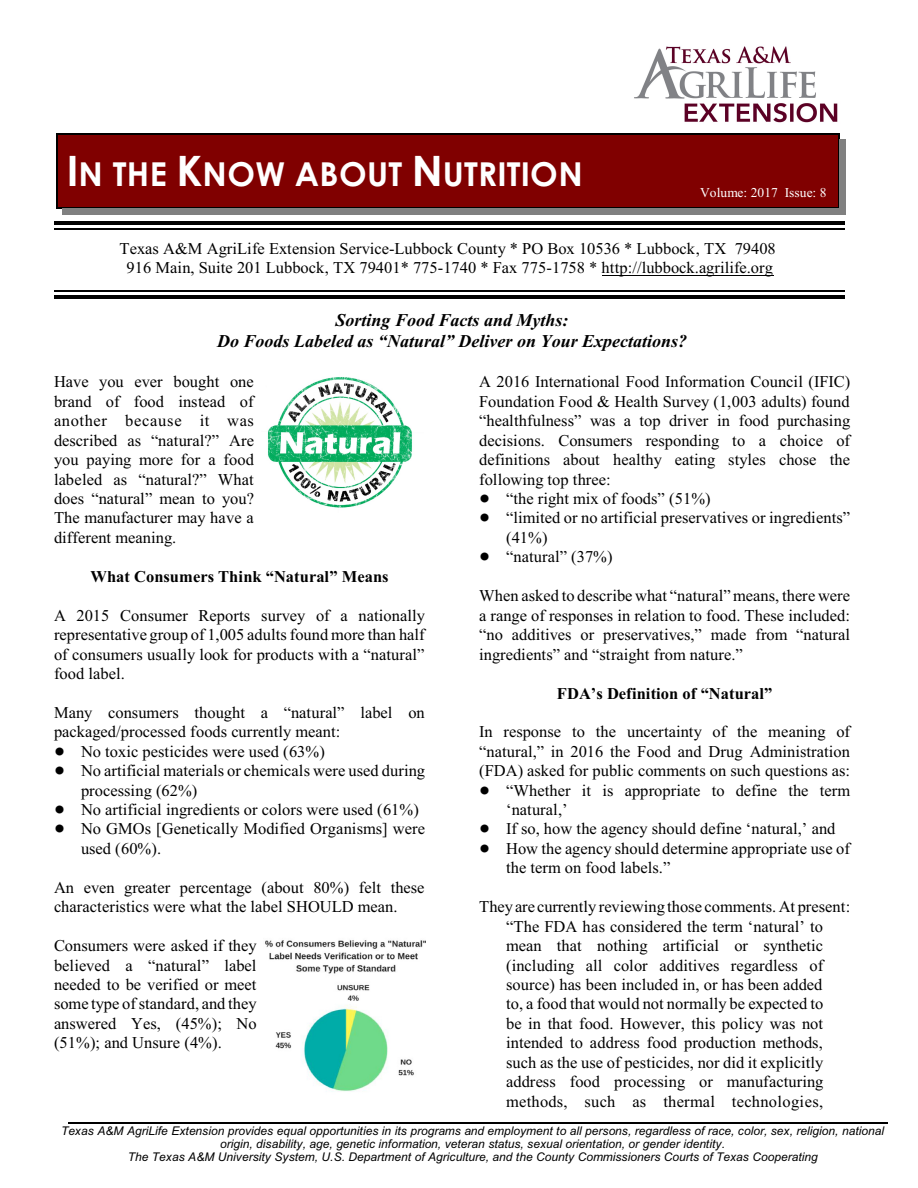
<style>
.page{position:relative;width:918px;height:1188px;background:#fff}
.page>*{position:absolute;margin:0;border:0;box-sizing:border-box;transform-origin:0 0}
.t1{font:700 33px "Century Gothic";letter-spacing:.01em;color:#fff}
.t2{font:italic 700 18px/20.9px "Times New Roman";color:#000;text-align:center}
.t3{font:16.5px/19.5px "Times New Roman";color:#000;text-align:justify}
.t4{font:700 16.5px "Times New Roman";color:#000}
.t5{font:13.5px "Times New Roman";letter-spacing:.005em;color:#fff}
.t6{font:italic 12px/12.6px "Arial";color:#000;text-align:center}
.s1{font-size:42px}
</style>
<div class="page">
<img style="left:268px;top:377px;width:144px;height:131px">
<img style="left:265px;top:940px;width:161px;height:152px">
<img style="left:632px;top:46px;width:208px;height:88px">
<div style="left:57px;top:134px;width:783px;height:75px;background:#800000"></div>
<hr style="left:57px;top:134px;width:1px;height:75px;background:#000">
<hr style="left:838px;top:134px;width:2px;height:75px;background:#000">
<hr style="left:57px;top:134px;width:782px;height:1px;background:#000">
<hr style="left:57px;top:208px;width:782px;height:1px;background:#000">
<div style="left:840px;top:140px;width:6px;height:75px;background:#808080"></div>
<div style="left:63px;top:209px;width:783px;height:6px;background:#808080"></div>
<hr style="left:602px;top:275px;width:171px;height:1px;background:#000">
<hr style="left:55px;top:228px;width:790px;height:1px;background:#000">
<hr style="left:55px;top:291px;width:790px;height:1px;background:#000">
<hr style="left:55px;top:221px;width:790px;height:4px;background:#000">
<hr style="left:55px;top:295px;width:790px;height:4px;background:#000">
<hr style="left:68px;top:1123px;width:820px;height:1px;background:#000">
<h1 class="t1" style="left:67px;top:161px;width:517px"><span class="s1">I</span>N THE <span class="s1">K</span>NOW ABOUT <span class="s1">N</span>UTRITION</h1>
<p class="t5" style="left:700px;top:187px;width:128px">Volume: 2017 Issue: 8</p>
<p class="t3" style="left:120px;top:240px;width:658px;text-align:center">Texas A&amp;M AgriLife Extension Service-Lubbock County * PO Box 10536 * Lubbock, TX 79408<br>916 Main, Suite 201 Lubbock, TX 79401* 775-1740 * Fax 775-1758 * http://lubbock.agrilife.org</p>
<p class="t2" style="left:217px;top:311px;width:472px">Sorting Food Facts and Myths:<br>Do Foods Labeled as “Natural” Deliver on Your Expectations?</p>
<p class="t3" style="left:54px;top:374px;width:202px">Have you ever bought one brand of food instead of another because it was described as “natural?” Are you paying more for a food labeled as “natural?” What does “natural” mean to you?<br>The manufacturer may have a different meaning.</p>
<p class="t4" style="left:91px;top:571px;width:300px">What Consumers Think “Natural” Means</p>
<p class="t3" style="left:54px;top:607px;width:373px">A 2015 Consumer Reports survey of a nationally representative group of 1,005 adults found more than half of consumers usually look for products with a “natural” food label.</p>
<p class="t3" style="left:54px;top:704px;width:372px">Many consumers thought a “natural” label on</p>
<p class="t3" style="left:54px;top:724px;width:288px">packaged/processed foods currently meant:</p>
<p class="t3" style="left:81px;top:743px;width:245px">No toxic pesticides were used (63%)</p>
<p class="t3" style="left:81px;top:762px;width:346px">No artificial materials or chemicals were used during</p>
<p class="t3" style="left:81px;top:782px;width:118px">processing (62%)</p>
<p class="t3" style="left:81px;top:801px;width:339px">No artificial ingredients or colors were used (61%)</p>
<p class="t3" style="left:81px;top:821px;width:346px">No GMOs [Genetically Modified Organisms] were</p>
<p class="t3" style="left:81px;top:840px;width:82px">used (60%).</p>
<p class="t3" style="left:54px;top:879px;width:372px">An even greater percentage (about 80%) felt these characteristics were what the label SHOULD mean.</p>
<p class="t3" style="left:54px;top:937px;width:204px">Consumers were asked if they believed a “natural” label needed to be verified or meet some type of standard, and they answered Yes, (45%); No (51%); and Unsure (4%).</p>
<p class="t3" style="left:479px;top:374px;width:373px">A 2016 International Food Information Council (IFIC)</p>
<p class="t3" style="left:479px;top:393px;width:372px">Foundation Food &amp; Health Survey (1,003 adults) found</p>
<p class="t3" style="left:479px;top:413px;width:373px">“healthfulness” was a top driver in food purchasing</p>
<p class="t3" style="left:479px;top:432px;width:372px">decisions. Consumers responding to a choice of</p>
<p class="t3" style="left:479px;top:451px;width:372px">definitions about healthy eating styles chose the</p>
<p class="t3" style="left:479px;top:471px;width:133px">following top three:</p>
<p class="t3" style="left:506px;top:490px;width:206px">“the right mix of foods” (51%)</p>
<p class="t3" style="left:506px;top:510px;width:346px">“limited or no artificial preservatives or ingredients”</p>
<p class="t3" style="left:506px;top:529px;width:43px">(41%)</p>
<p class="t3" style="left:506px;top:549px;width:108px">“natural” (37%)</p>
<p class="t3" style="left:479px;top:588px;width:373px">When asked to describe what “natural” means, there were a range of responses in relation to food. These included: “no additives or preservatives,” made from “natural ingredients” and “straight from nature.”</p>
<p class="t4" style="left:557px;top:688px;width:217px">FDA’s Definition of “Natural”</p>
<p class="t3" style="left:479px;top:724px;width:372px">In response to the uncertainty of the meaning of</p>
<p class="t3" style="left:479px;top:743px;width:372px">“natural,” in 2016 the Food and Drug Administration</p>
<p class="t3" style="left:479px;top:762px;width:373px">(FDA) asked for public comments on such questions as:</p>
<p class="t3" style="left:506px;top:782px;width:346px">“Whether it is appropriate to define the term</p>
<p class="t3" style="left:506px;top:801px;width:63px">‘natural,’</p>
<p class="t3" style="left:506px;top:821px;width:331px">If so, how the agency should define ‘natural,’ and</p>
<p class="t3" style="left:506px;top:840px;width:345px">How the agency should determine appropriate use of</p>
<p class="t3" style="left:506px;top:860px;width:166px">the term on food labels.”</p>
<p class="t3" style="left:479px;top:899px;width:373px;text-align:center">Theyare currently reviewing those comments. At present: “The FDA has considered the term ‘natural’ to<br>mean that nothing artificial or synthetic (including all color additives regardless of<br>source) has been included in, or has been added<br>to, a food that would not normally be expected to<br>be in that food. However, this policy was not intended to address food production methods,<br>such as the use of pesticides, nor did it explicitly<br>address food processing or manufacturing methods, such as thermal technologies,</p>
<p class="t6" style="left:61px;top:1126px;width:825px">Texas A&amp;M AgriLife Extension provides equal opportunities in its programs and employment to all persons, regardless of race, color, sex, religion, national origin, disability, age, genetic information, veteran status, sexual orientation, or gender identity.<br>The Texas A&amp;M University System, U.S. Department of Agriculture, and the County Commissioners Courts of Texas Cooperating</p>
</div>
